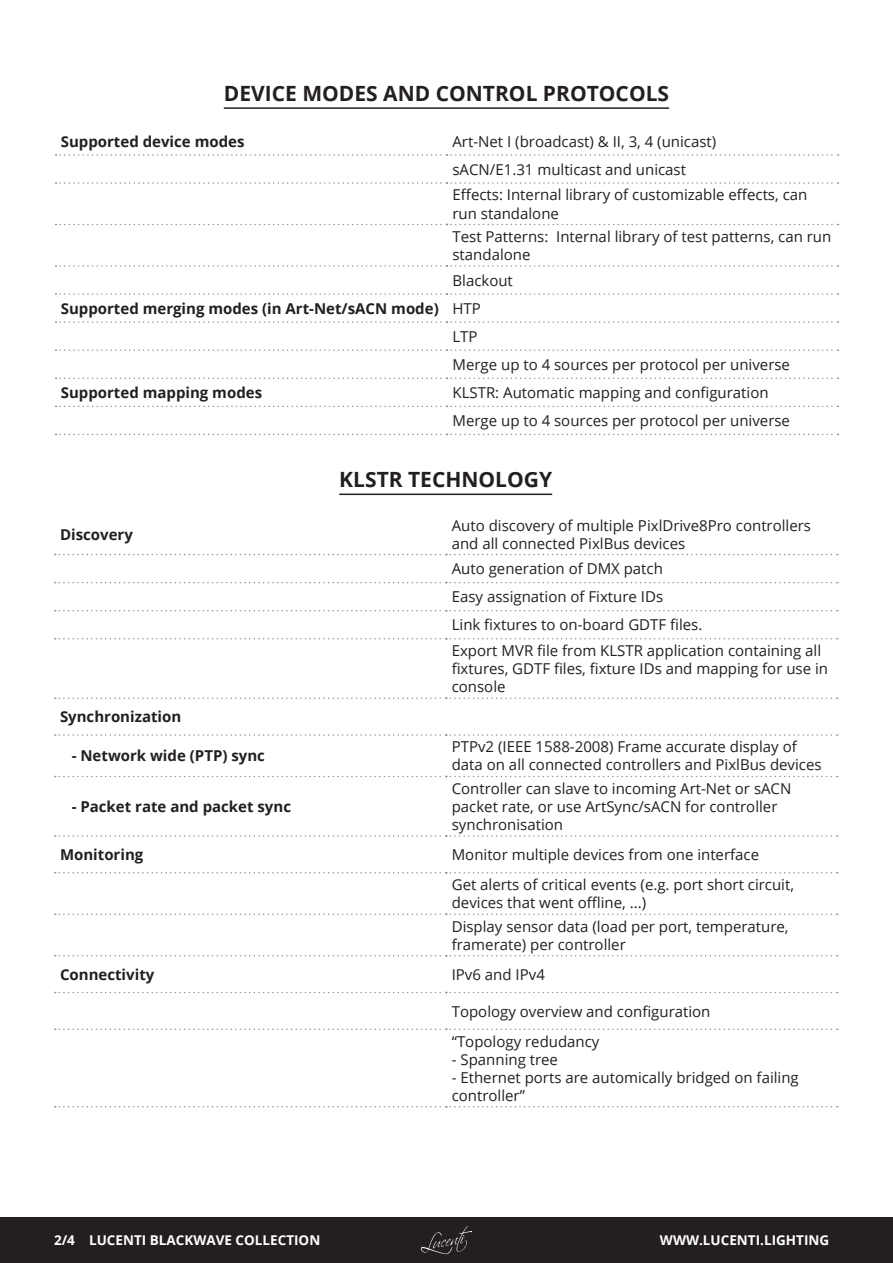
<style>
.page{position:relative;width:893px;height:1263px;background:#fff}
.page>*{position:absolute;margin:0;border:0;box-sizing:border-box;transform-origin:0 0}
.t1{font:700 21px "Open Sans";color:#231f20}
.t2{font:15px/18px "Open Sans";color:#231f20}
.t3{font:700 15px "Open Sans";color:#231f20}
.t4{font:700 13.5px "Open Sans";color:#fff}
.s1{font-weight:400}
</style>
<div class="page">
<div style="left:0;top:1217px;width:893px;height:46px;background:#231f20"></div>
<svg style="left:421px;top:1226px;width:52px;height:28px"></svg>
<hr style="left:339px;top:493px;width:213px;height:2px;background:#231f20">
<svg style="left:55px;top:554px;width:783px;height:1px"></svg>
<svg style="left:55px;top:582px;width:783px;height:1px"></svg>
<svg style="left:55px;top:610px;width:783px;height:1px"></svg>
<svg style="left:55px;top:638px;width:783px;height:1px"></svg>
<svg style="left:55px;top:697px;width:783px;height:2px"></svg>
<svg style="left:55px;top:734px;width:783px;height:2px"></svg>
<svg style="left:55px;top:776px;width:783px;height:1px"></svg>
<svg style="left:55px;top:835px;width:783px;height:2px"></svg>
<svg style="left:55px;top:872px;width:783px;height:1px"></svg>
<svg style="left:55px;top:913px;width:783px;height:2px"></svg>
<svg style="left:55px;top:955px;width:783px;height:1px"></svg>
<svg style="left:55px;top:992px;width:783px;height:1px"></svg>
<svg style="left:55px;top:1028px;width:783px;height:2px"></svg>
<svg style="left:55px;top:1106px;width:783px;height:1px"></svg>
<hr style="left:224px;top:107px;width:445px;height:2px;background:#231f20">
<svg style="left:56px;top:154px;width:782px;height:2px"></svg>
<svg style="left:56px;top:182px;width:782px;height:2px"></svg>
<svg style="left:56px;top:224px;width:782px;height:1px"></svg>
<svg style="left:56px;top:265px;width:782px;height:2px"></svg>
<svg style="left:56px;top:293px;width:782px;height:2px"></svg>
<svg style="left:56px;top:321px;width:782px;height:2px"></svg>
<svg style="left:56px;top:349px;width:782px;height:2px"></svg>
<svg style="left:56px;top:377px;width:782px;height:2px"></svg>
<svg style="left:56px;top:406px;width:782px;height:1px"></svg>
<svg style="left:56px;top:434px;width:782px;height:1px"></svg>
<h1 class="t1" style="left:224px;top:78px;width:447px">DEVICE MODES AND CONTROL PROTOCOLS</h1>
<p class="t3" style="left:61px;top:131px;width:185px">Supported device modes</p>
<p class="t2" style="left:452px;top:127px;width:265px;line-height:28px">Art-Net I (broadcast) &amp; II, 3, 4 (unicast) sACN/E1.31 multicast and unicast</p>
<p class="t2" style="left:452px;top:186px;width:356px">Effects: Internal library of customizable effects, can run standalone</p>
<p class="t2" style="left:452px;top:227px;width:380px">Test Patterns: Internal library of test patterns, can run standalone</p>
<p class="t2" style="left:452px;top:271px;width:62px">Blackout</p>
<p class="t3" style="left:61px;top:298px;width:422px">Supported merging modes (in Art-Net/sACN mode) <span class="s1">HTP</span></p>
<p class="t2" style="left:452px;top:327px;width:27px">LTP</p>
<p class="t2" style="left:452px;top:355px;width:339px">Merge up to 4 sources per protocol per universe</p>
<p class="t3" style="left:61px;top:382px;width:203px">Supported mapping modes</p>
<p class="t2" style="left:452px;top:378px;width:339px;line-height:28px">KLSTR: Automatic mapping and configuration<br>Merge up to 4 sources per protocol per universe</p>
<h1 class="t1" style="left:339px;top:464px;width:214px">KLSTR TECHNOLOGY</h1>
<p class="t3" style="left:60px;top:523px;width:74px">Discovery</p>
<p class="t2" style="left:452px;top:516px;width:361px">Auto discovery of multiple PixlDrive8Pro controllers and all connected PixlBus devices</p>
<p class="t2" style="left:452px;top:554px;width:252px;line-height:28px">Auto generation of DMX patch<br>Easy assignation of Fixture IDs<br>Link fixtures to on-board GDTF files.</p>
<p class="t2" style="left:452px;top:641px;width:378px">Export MVR file from KLSTR application containing all fixtures, GDTF files, fixture IDs and mapping for use in console</p>
<p class="t3" style="left:60px;top:706px;width:123px">Synchronization</p>
<p class="t3" style="left:72px;top:745px;width:195px">- Network wide (PTP) sync</p>
<p class="t2" style="left:452px;top:738px;width:371px">PTPv2 (IEEE 1588-2008) Frame accurate display of data on all connected controllers and PixlBus devices</p>
<p class="t3" style="left:72px;top:796px;width:221px">- Packet rate and packet sync</p>
<p class="t2" style="left:452px;top:779px;width:341px">Controller can slave to incoming Art-Net or sACN packet rate, or use ArtSync/sACN for controller synchronisation</p>
<p class="t3" style="left:60px;top:844px;width:85px">Monitoring</p>
<p class="t2" style="left:452px;top:839px;width:344px;line-height:30.2px">Monitor multiple devices from one interface<br>Get alerts of critical events (e.g. port short circuit,</p>
<p class="t2" style="left:452px;top:891px;width:338px;line-height:23.5px">devices that went offline, ...)<br>Display sensor data (load per port, temperature,</p>
<p class="t2" style="left:452px;top:935px;width:176px">framerate) per controller</p>
<p class="t3" style="left:60px;top:964px;width:96px">Connectivity</p>
<p class="t2" style="left:452px;top:965px;width:95px">IPv6 and IPv4</p>
<p class="t2" style="left:452px;top:996px;width:260px;line-height:30.2px">Topology overview and configuration “Topology redudancy</p>
<p class="t2" style="left:452px;top:1050px;width:108px">- Spanning tree</p>
<p class="t2" style="left:452px;top:1068px;width:349px">- Ethernet ports are automically bridged on failing controller”</p>
<p class="t4" style="left:54px;top:1230px;width:268px">2/4 LUCENTI BLACKWAVE COLLECTION</p>
<p class="t4" style="left:660px;top:1230px;width:171px">WWW.LUCENTI.LIGHTING</p>
</div>
